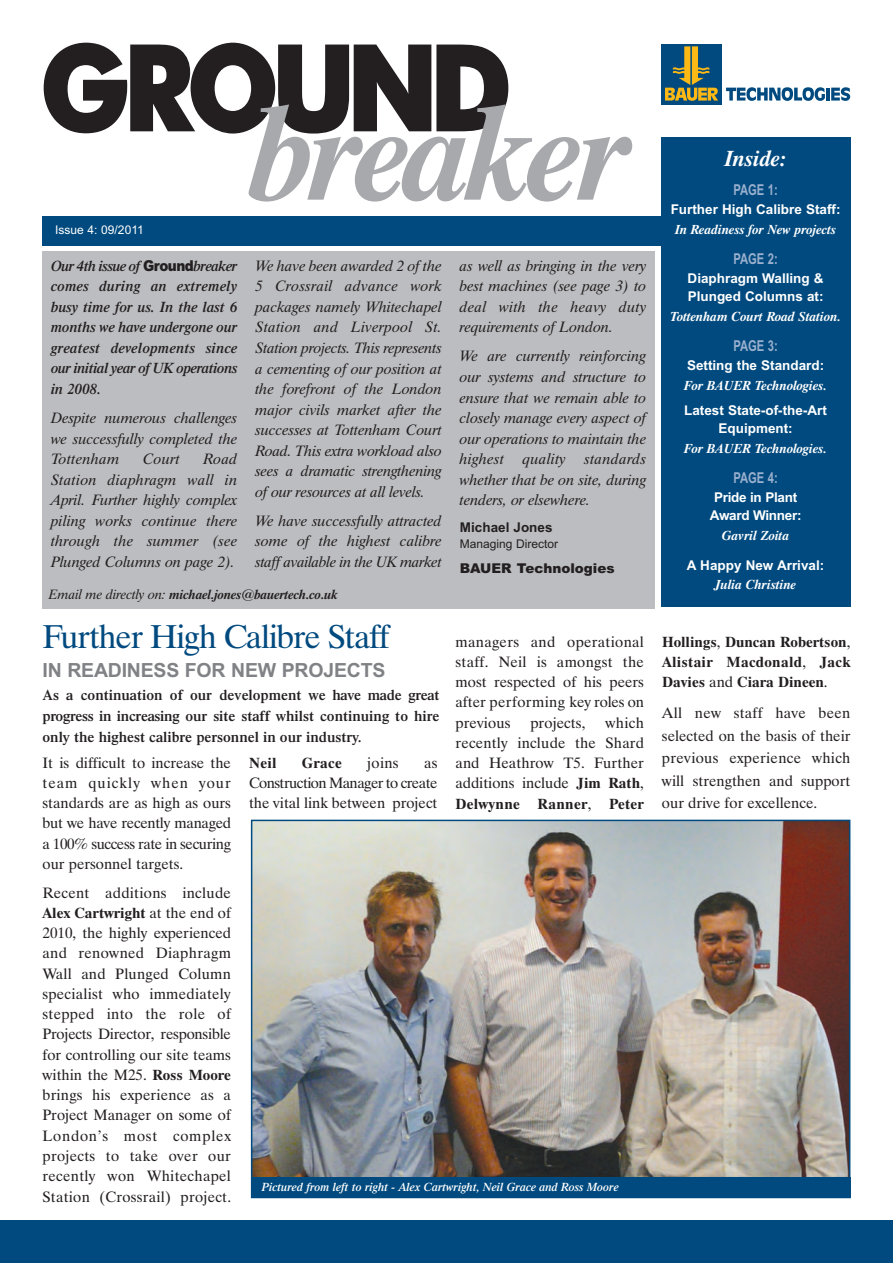
<style>
.page{position:relative;width:893px;height:1263px;background:#fff}
.page>*{position:absolute;margin:0;border:0;box-sizing:border-box;transform-origin:0 0}
.t1{font:33px "Dutch 801 BT";letter-spacing:-.035em;color:#004a7f}
.t2{font:italic 700 22.5px "Dutch 801 BT";color:#fff}
.t3{font:700 19.5px "Arial";letter-spacing:-.01em;color:#808285}
.t4{font:15px/20.2px "Dutch 801 BT";color:#231f20;text-align:justify}
.t5{font:italic 15px/20.5px "Dutch 801 BT";color:#231f20;text-align:justify}
.t6{font:italic 600 15px/20.5px "Dutch 801 BT";letter-spacing:-.025em;color:#231f20;text-align:justify}
.t7{font:600 15px/21px "Dutch 801 BT";color:#231f20;text-align:justify}
.t8{font:700 15px/20.2px "Dutch 801 BT";letter-spacing:.02em;color:#231f20;text-align:justify}
.t9{font:700 15px "Arial";color:#9ab0ce;scale:.75 1}
.t10{font:700 13.5px/18px "Arial";color:#fff}
.t11{font:italic 700 13.5px "Dutch 801 BT";color:#fff}
.t12{font:italic 700 13.5px "Dutch 801 BT";letter-spacing:-.01em;color:#231f20}
.t13{font:700 13.5px/18px "Arial";letter-spacing:-.02em;color:#fff;text-align:center}
.t14{font:900 13.5px "Arial";color:#231f20}
.t15{font:700 13.5px "Arial";color:#231f20}
.t16{font:italic 600 12px "Dutch 801 BT";color:#fff}
.t17{font:12px "Arial";color:#231f20}
.t18{font:12px "Arial";color:#fff}
.s1{font-family:"Arial";font-weight:900;font-style:normal}
.s2{font-weight:400}
.s3{font-weight:700}
</style>
<div class="page">
<div style="left:43px;top:251px;width:612px;height:357px;background:#bcbdc0"></div>
<svg style="left:44px;top:43px;width:588px;height:159px"></svg>
<div style="left:661px;top:44px;width:61px;height:61px;background:#004a7f"></div>
<svg style="left:665px;top:46px;width:53px;height:55px"></svg>
<svg style="left:726px;top:87px;width:99px;height:14px"></svg>
<hr style="left:826px;top:88px;width:4px;height:13px;background:#004a7f">
<svg style="left:831px;top:87px;width:19px;height:14px"></svg>
<div style="left:43px;top:216px;width:807px;height:30px;background:#004a7f"></div>
<div style="left:661px;top:138px;width:189px;height:469px;background:#004a7f"></div>
<img style="left:254px;top:823px;width:593px;height:354px">
<div style="left:0;top:1220px;width:893px;height:43px;background:#004a7f"></div>
<div style="left:252px;top:1177px;width:598px;height:21px;background:#004a7f"></div>
<p class="t18" style="left:55px;top:223px;width:90px">Issue 4: 09/2011</p>
<p class="t6" style="left:51px;top:257px;width:188px">Our 4th issue of <span class="s1">Ground</span>breaker comes during an extremely busy time for us. In the last 6 months we have undergone our greatest developments since our initial year of UK operations in 2008.</p>
<p class="t5" style="left:51px;top:409px;width:188px">Despite numerous challenges we successfully completed the Tottenham</p>
<p class="t5" style="left:51px;top:450px;width:188px;text-indent:152px">Road Station diaphragm wall in April. Further highly complex piling works continue there through the summer (see Plunged Columns on page 2).</p>
<p class="t5" style="left:143px;top:450px;width:38px">Court</p>
<p class="t5" style="left:255px;top:257px;width:188px">We have been awarded 2 of the 5 Crossrail advance work packages namely Whitechapel Station and Liverpool St.<br>Station projects. This represents a cementing of our position at the forefront of the London major civils market after the successes at Tottenham Court Road. This extra workload also sees a dramatic strengthening of our resources at all levels.</p>
<p class="t5" style="left:255px;top:512px;width:188px">We have successfully attracted some of the highest calibre staff available in the UK market</p>
<p class="t12" style="left:49px;top:589px;width:291px"><span class="s2">Email me directly on:</span> michael.jones@bauertech.co.uk</p>
<p class="t5" style="left:460px;top:257px;width:188px">as well as bringing in the very best machines (see page 3) to deal with the heavy duty requirements of London.</p>
<p class="t5" style="left:460px;top:347px;width:188px">We are currently reinforcing our systems and structure to ensure that we remain able to closely manage every aspect of our operations to maintain the highest quality standards whether that be on site, during tenders, or elsewhere.</p>
<p class="t15" style="left:460px;top:519px;width:94px">Michael Jones</p>
<p class="t17" style="left:460px;top:537px;width:100px">Managing Director</p>
<p class="t14" style="left:460px;top:561px;width:156px">BAUER Technologies</p>
<h1 class="t1" style="left:43px;top:624px;width:349px">Further High Calibre Staff</h1>
<h3 class="t3" style="left:43px;top:658px;width:344px">IN READINESS FOR NEW PROJECTS</h3>
<p class="t4" style="left:455px;top:633px;width:190px">managers and operational staff. Neil is amongst the most respected of his peers after performing key roles on previous</p>
<p class="t7" style="left:43px;top:686px;width:398px">As a continuation of our development we have made great progress in increasing our site staff whilst continuing to hire only the highest calibre personnel in our industry.</p>
<p class="t4" style="left:455px;top:714px;width:190px;text-indent:150px">which recently include the Shard and Heathrow T5. Further additions include <span class="s3">Jim Rath</span>, <span class="s3">Delwynne Ranner</span>, <span class="s3">Peter</span></p>
<p class="t4" style="left:530px;top:714px;width:57px">projects,</p>
<p class="t4" style="left:43px;top:754px;width:190px">It is difficult to increase the team quickly when your standards are as high as ours but we have recently managed a 100% success rate in securing our personnel targets.</p>
<p class="t4" style="left:43px;top:884px;width:190px">Recent additions include <span class="s3">Alex Cartwright</span> at the end of 2010, the highly experienced and renowned Diaphragm Wall and Plunged Column specialist who immediately stepped into the role of Projects Director, responsible for controlling our site teams within the M25. <span class="s3">Ross Moore </span>brings his experience as a Project Manager on some of London’s most complex projects to take over our recently won Whitechapel Station (Crossrail) project.</p>
<p class="t8" style="left:249px;top:754px;width:29px">Neil</p>
<p class="t8" style="left:302px;top:754px;width:41px">Grace</p>
<p class="t4" style="left:367px;top:754px;width:33px">joins</p>
<p class="t4" style="left:249px;top:754px;width:190px;text-indent:175px">as Construction Manager to create the vital link between project</p>
<p class="t16" style="left:262px;top:1183px;width:358px">Pictured from left to right - Alex Cartwright, Neil Grace and Ross Moore</p>
<h2 class="t2" style="left:725px;top:151px;width:63px">Inside:</h2>
<p class="t9" style="left:733px;top:181px;width:61px">PAGE 1:</p>
<p class="t10" style="left:671px;top:201px;width:171px">Further High Calibre Staff:</p>
<p class="t11" style="left:675px;top:224px;width:163px">In Readiness for New projects</p>
<p class="t9" style="left:733px;top:250px;width:61px">PAGE 2:</p>
<p class="t10" style="left:688px;top:270px;width:138px">Diaphragm Walling &amp;<br>Plunged Columns at:</p>
<p class="t11" style="left:670px;top:311px;width:172px">Tottenham Court Road Station.</p>
<p class="t9" style="left:733px;top:337px;width:61px">PAGE 3:</p>
<p class="t10" style="left:687px;top:357px;width:139px">Setting the Standard:</p>
<p class="t11" style="left:684px;top:380px;width:144px">For BAUER Technologies.</p>
<p class="t10" style="left:684px;top:402px;width:144px;text-align:center">Latest State-of-the-Art<br>Equipment:</p>
<p class="t11" style="left:684px;top:443px;width:144px">For BAUER Technologies.</p>
<p class="t9" style="left:733px;top:469px;width:61px">PAGE 4:</p>
<p class="t13" style="left:710px;top:489px;width:93px">Pride in Plant<br>Award Winner:</p>
<p class="t11" style="left:722px;top:530px;width:69px">Gavril Zoita</p>
<p class="t10" style="left:687px;top:556px;width:139px">A Happy New Arrival:</p>
<p class="t11" style="left:715px;top:580px;width:83px">Julia Christine</p>
<p class="t8" style="left:662px;top:633px;width:190px">Hollings<span class="s2">,</span> Duncan Robertson<span class="s2">, </span>Alistair Macdonald<span class="s2">,</span> Jack Davies <span class="s2">and</span> Ciara Dineen<span class="s2">.</span></p>
<p class="t4" style="left:662px;top:703px;width:190px;line-height:22.5px">All new staff have been selected on the basis of their previous experience which will strengthen and support our drive for excellence.</p>
</div>
